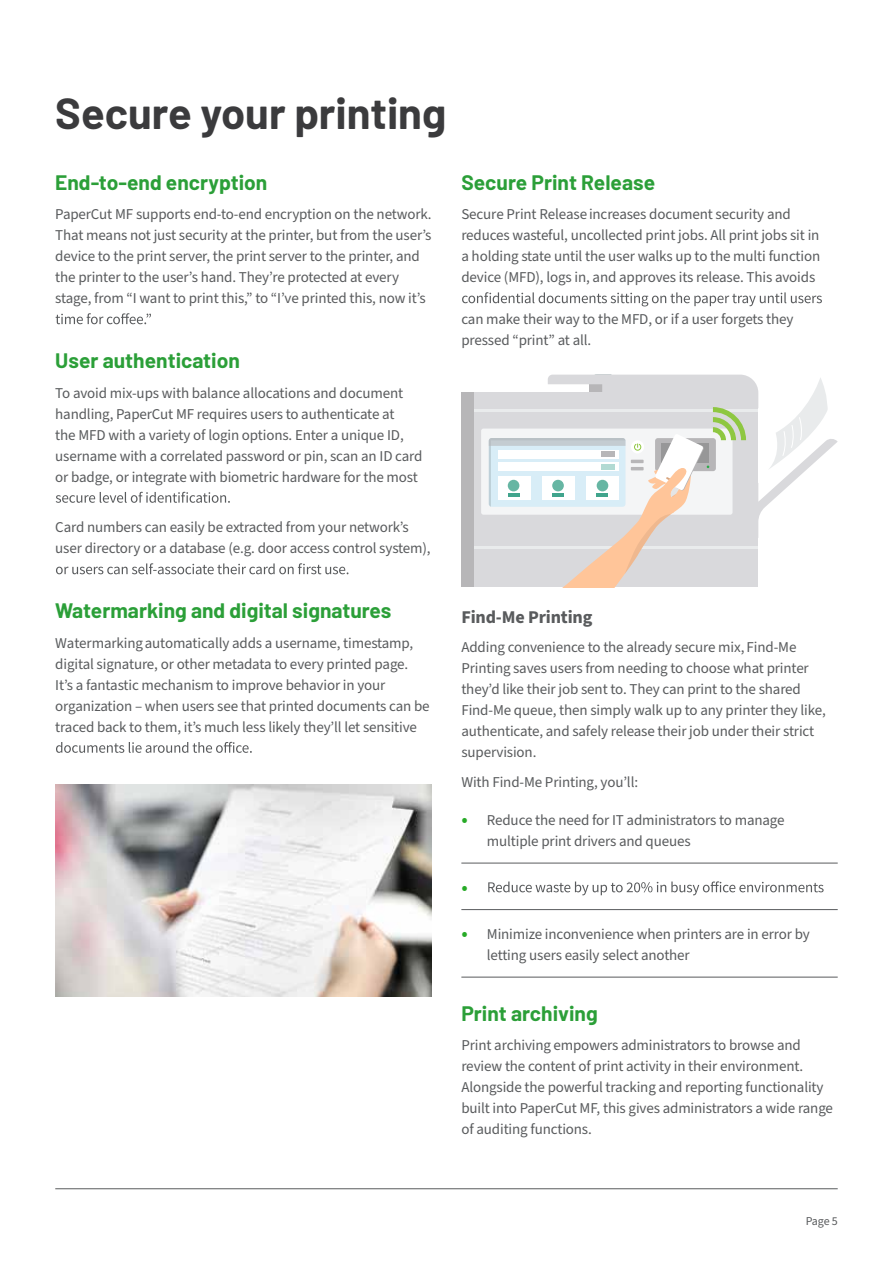
<style>
.page{position:relative;width:893px;height:1263px;background:#fff}
.page>*{position:absolute;margin:0;border:0;box-sizing:border-box;transform-origin:0 0}
.t1{font:700 43.5px "Barlow";color:#3b3b3d}
.t2{font:700 21px "Barlow";color:#2b9f38}
.t3{font:21px "Source Sans Pro";color:#27aa27}
.t4{font:700 18px "Source Sans Pro";letter-spacing:-.01em;color:#595b5d}
.t5{font:15px/21px "Source Sans Pro";letter-spacing:-.01em;color:#595b5d}
.t6{font:12px "Source Sans Pro";color:#595b5d}
.s1{font-size:21px;color:#27aa27}
</style>
<div class="page">
<hr style="left:55px;top:1188px;width:783px;height:1px;background:#595b5d">
<svg style="left:56px;top:313px;width:95px;height:11px"></svg>
<svg style="left:56px;top:492px;width:174px;height:11px"></svg>
<svg style="left:56px;top:563px;width:292px;height:11px"></svg>
<svg style="left:56px;top:742px;width:196px;height:11px"></svg>
<hr style="left:461px;top:863px;width:377px;height:1px;background:#595b5d">
<hr style="left:461px;top:909px;width:377px;height:1px;background:#595b5d">
<hr style="left:461px;top:977px;width:377px;height:1px;background:#595b5d">
<svg style="left:462px;top:292px;width:360px;height:14px"></svg>
<div style="left:461px;top:392px;width:14px;height:195px;background:#b7b6b8"></div>
<div style="left:475px;top:392px;width:283px;height:195px;background:#d9d9dc"></div>
<hr style="left:475px;top:409px;width:283px;height:3px;background:#e9ebec">
<hr style="left:475px;top:546px;width:283px;height:3px;background:#e9ebec">
<div style="left:481px;top:429px;width:251px;height:86px;background:#f4f5f6;border-radius:2px"></div>
<svg style="left:489px;top:375px;width:349px;height:212px"></svg>
<svg style="left:488px;top:881px;width:336px;height:14px"></svg>
<img style="left:55px;top:784px;width:377px;height:212px">
<h1 class="t1" style="left:55px;top:86px;width:392px">Secure your printing</h1>
<h2 class="t2" style="left:55px;top:169px;width:214px">End-to-end encryption</h2>
<p class="t5" style="left:55px;top:204px;width:378px">PaperCut MF supports end-to-end encryption on the network.<br>That means not just security at the printer, but from the user’s device to the print server, the print server to the printer, and the printer to the user’s hand. They’re protected at every stage, from “I want to print this,” to “I’ve printed this, now it’s</p>
<h2 class="t2" style="left:55px;top:347px;width:186px">User authentication</h2>
<p class="t5" style="left:55px;top:383px;width:369px">To avoid mix-ups with balance allocations and document handling, PaperCut MF requires users to authenticate at<br>the MFD with a variety of login options. Enter a unique ID, username with a correlated password or pin, scan an ID card or badge, or integrate with biometric hardware for the most</p>
<p class="t5" style="left:55px;top:517px;width:377px">Card numbers can easily be extracted from your network’s user directory or a database (e.g. door access control system),</p>
<h2 class="t2" style="left:461px;top:169px;width:195px">Secure Print Release</h2>
<p class="t5" style="left:461px;top:204px;width:360px">Secure Print Releaseincreases document security and reduces wasteful, uncollected print jobs. All print jobs sit in a holding state until the user walks up to the multi function device (MFD), logs in, and approves its release. This avoids</p>
<p class="t5" style="left:461px;top:309px;width:334px">can make their way to the MFD, or if a user forgets they pressed “print” at all.</p>
<h2 class="t2" style="left:55px;top:597px;width:338px">Watermarking and digital signatures</h2>
<p class="t5" style="left:55px;top:633px;width:376px">Watermarkingautomatically adds a username, timestamp, digital signature, or other metadata to every printed page.<br>It’s a fantastic mechanism to improve behavior in your organization – when users see that printed documents can be traced back to them, it’s much less likely they’ll let sensitive</p>
<p class="t4" style="left:461px;top:604px;width:133px">Find-Me Printing</p>
<p class="t5" style="left:461px;top:637px;width:366px">Adding convenience to the already secure mix,Find-Me Printing saves users from needing to choose what printer they’d like their job sent to. They can print to the shared Find-Me queue, then simply walk up to any printer they like, authenticate, and safely release their job under their strict supervision.</p>
<p class="t5" style="left:461px;top:772px;width:178px">With Find-Me Printing, you’ll:</p>
<p class="t5" style="left:487px;top:810px;width:299px;text-indent:-26px"><span class="s1">•</span> Reduce the need for IT administrators to manage multiple print drivers and queues</p>
<h2 class="t3" style="left:461px;top:873px;width:8px">•</h2>
<p class="t5" style="left:487px;top:924px;width:325px;text-indent:-26px"><span class="s1">•</span> Minimize inconvenience when printers are in error by letting users easily select another</p>
<h2 class="t2" style="left:461px;top:1000px;width:138px">Print archiving</h2>
<p class="t5" style="left:461px;top:1035px;width:373px">Print archiving empowers administrators to browse and review the content of print activity in their environment.<br>Alongside the powerful tracking and reporting functionality built into PaperCut MF, this gives administrators a wide range of auditing functions.</p>
<p class="t6" style="left:806px;top:1213px;width:33px">Page 5</p>
</div>
